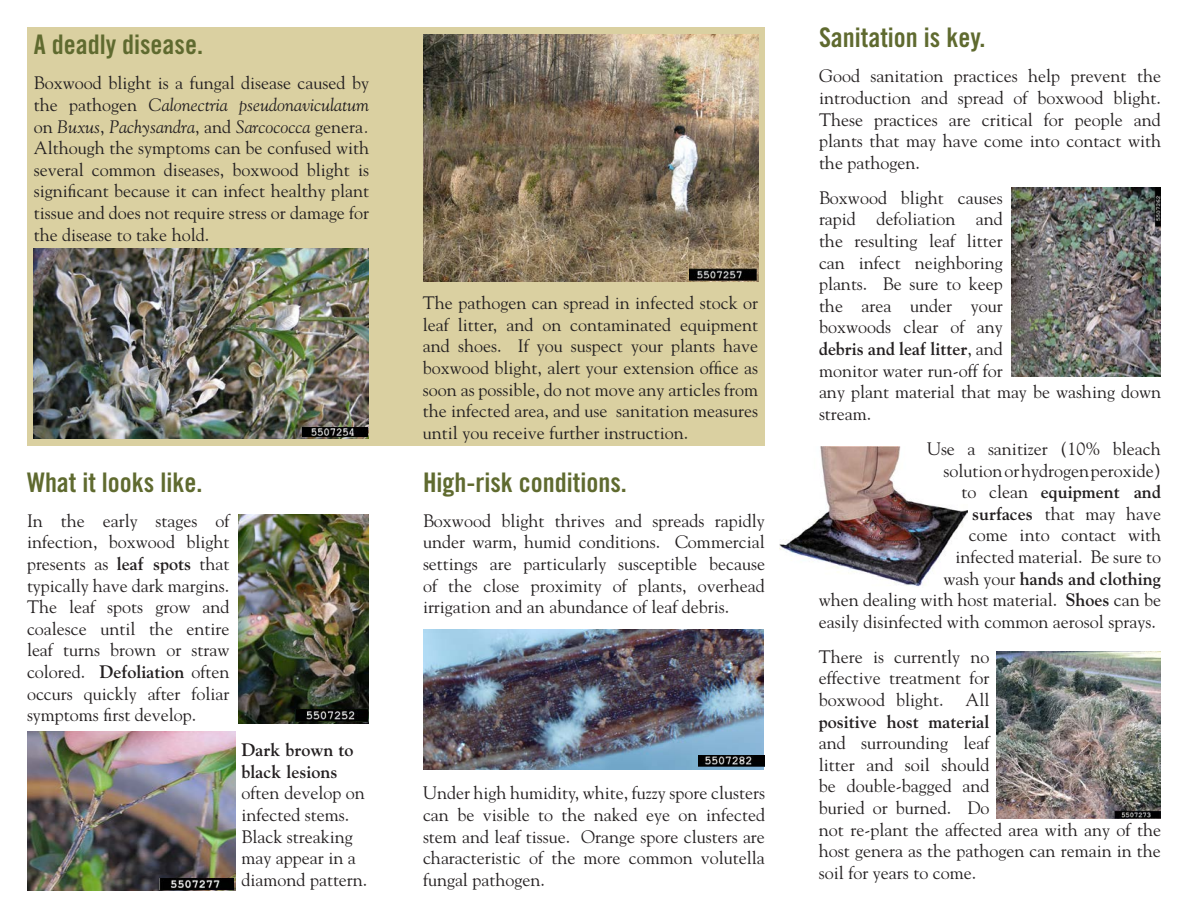
<style>
.page{position:relative;width:1188px;height:918px;background:#fff}
.page>*{position:absolute;margin:0;border:0;box-sizing:border-box;transform-origin:0 0}
.t1{font:27px "Trade Gothic Bold Cond Twenty";color:#5f6a2f}
.bodynorm{font:18px/21.6px "Goudy";color:#231f20;text-align:justify}
.body{font:18px/21.6px "Goudy";color:#231f20;text-align:justify}
.s1{font-style:italic}
.s2{font-weight:700}
</style>
<div class="page">
<img style="left:780px;top:447px;width:188px;height:140px">
<div style="left:27px;top:27px;width:738px;height:419px;background:#dad0a1"></div>
<img style="left:34px;top:248px;width:335px;height:191px">
<img style="left:997px;top:652px;width:164px;height:167px">
<img style="left:1012px;top:188px;width:149px;height:188px">
<img style="left:239px;top:515px;width:130px;height:208px">
<img style="left:423px;top:629px;width:341px;height:140px">
<img style="left:423px;top:34px;width:335px;height:248px">
<img style="left:689px;top:269px;width:67px;height:11px">
<img style="left:302px;top:427px;width:66px;height:10px">
<img style="left:296px;top:709px;width:72px;height:13px">
<img style="left:27px;top:731px;width:208px;height:160px">
<img style="left:160px;top:879px;width:74px;height:10px">
<img style="left:698px;top:755px;width:67px;height:12px">
<p class="t1" style="left:34px;top:28px;width:171px">A deadly disease.</p>
<p class="bodynorm" style="left:34px;top:72px;width:337px">Boxwood blight is a fungal disease caused by the pathogen <span class="s1">Calonectria pseudonaviculatum </span>on <span class="s1">Buxus</span>, <span class="s1">Pachysandra</span>, and <span class="s1">Sarcococca</span> genera<span class="s1">.<br></span>Although the symptoms can be confused with several common diseases, boxwood blight is significant because it can infect healthy plant tissue and does not require stress or damage for the disease to take hold.</p>
<p class="t1" style="left:27px;top:466px;width:177px">What it looks like.</p>
<p class="bodynorm" style="left:27px;top:509px;width:204px">In the early stages of infection, boxwood blight presents as <span class="s2">leaf spots</span> that typically have dark margins.<br>The leaf spots grow and coalesce until the entire leaf turns brown or straw colored. <span class="s2">Defoliation</span> often occurs quickly after foliar symptoms first develop.</p>
<p class="bodynorm" style="left:242px;top:739px;width:127px;text-align:left"><span class="s2">Dark brown to black lesions </span>often develop on infected stems.<br>Black streaking may appear in a diamond pattern.</p>
<p class="bodynorm" style="left:423px;top:292px;width:337px">The pathogen can spread in infected stock or leaf litter, and on contaminated equipment and shoes. If you suspect your plants have boxwood blight, alert your extension office as soon as possible, do not move any articles from the infected area, and use sanitation measures until you receive further instruction.</p>
<p class="t1" style="left:423px;top:466px;width:205px">High-risk conditions.</p>
<p class="body" style="left:423px;top:509px;width:344px">Boxwood blight thrives and spreads rapidly under warm, humid conditions. Commercial settings are particularly susceptible because of the close proximity of plants, overhead irrigation and an abundance of leaf debris.</p>
<p class="body" style="left:423px;top:782px;width:344px">Under high humidity, white, fuzzy spore clusters can be visible to the naked eye on infected stem and leaf tissue. Orange spore clusters are characteristic of the more common volutella fungal pathogen.</p>
<p class="t1" style="left:819px;top:21px;width:168px">Sanitation is key.</p>
<p class="bodynorm" style="left:819px;top:65px;width:344px">Good sanitation practices help prevent the introduction and spread of boxwood blight.<br>These practices are critical for people and plants that may have come into contact with the pathogen.</p>
<p class="bodynorm" style="left:819px;top:186px;width:344px;text-align:left">Boxwood blight causes<br>rapid defoliation and<br>the resulting leaf litter<br>can infect neighboring<br>plants. Be sure to keep<br>the area under your<br>boxwoods clear of any<br><span class="s2">debris and leaf litter</span>, and<br>monitor water run-off for<br>any plant material that may be washing down stream.</p>
<p class="bodynorm" style="left:819px;top:437px;width:344px;text-align:right">Use a sanitizer (10% bleach<br>solution or hydrogen peroxide)<br>to clean <span class="s2">equipment and<br>surfaces</span> that may have<br>come into contact with<br>infected material. Be sure to<br>wash your <span class="s2">hands and clothing<br></span>when dealing with host material. <span class="s2">Shoes</span> can be easily disinfected with common aerosol sprays.</p>
<p class="bodynorm" style="left:819px;top:645px;width:344px;text-align:left">There is currently no<br>effective treatment for<br>boxwood blight. All<br><span class="s2">positive host material<br></span>and surrounding leaf<br>litter and soil should<br>be double-bagged and<br>buried or burned. Do<br>not re-plant the affected area with any of the host genera as the pathogen can remain in the soil for years to come.</p>
</div>
